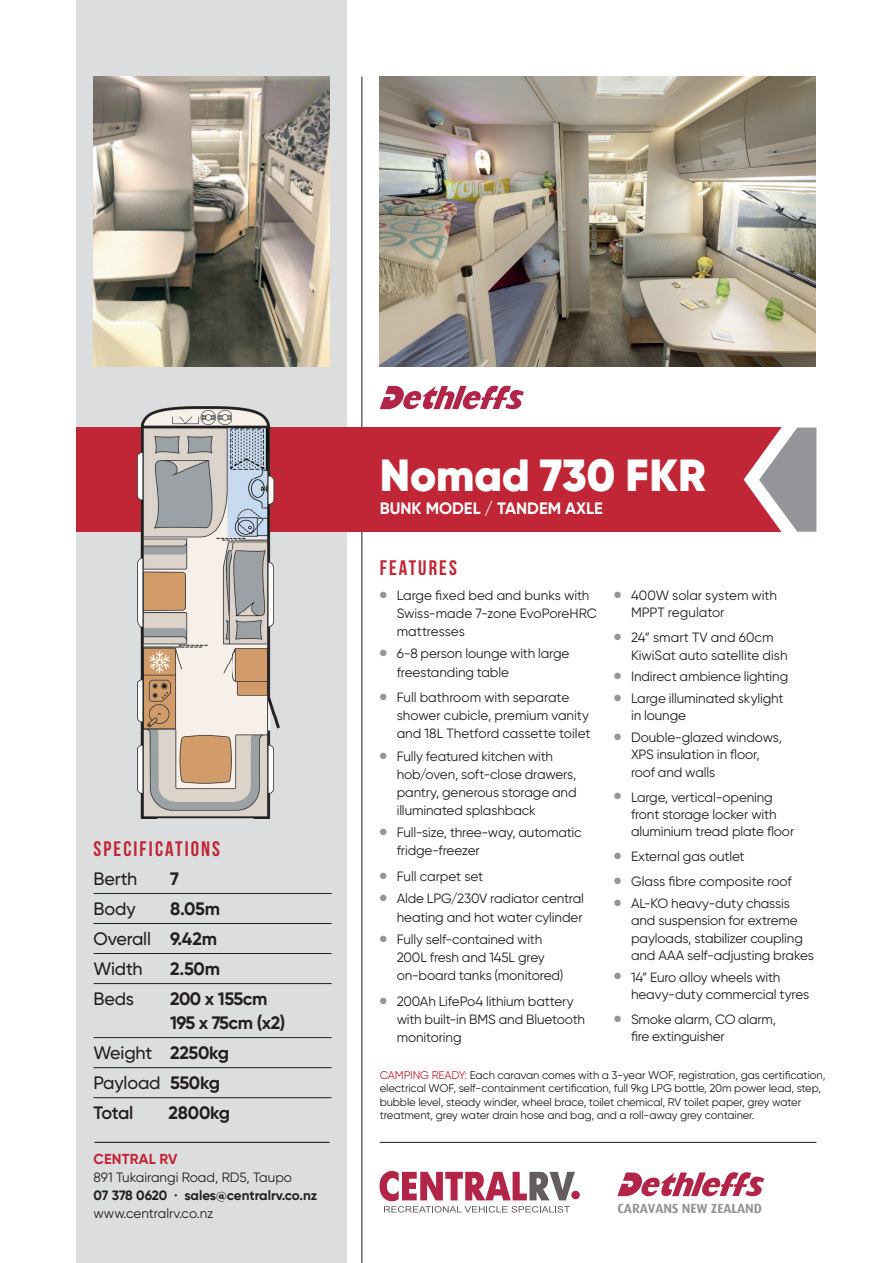
<style>
.page{position:relative;width:893px;height:1263px;background:#fff}
.page>*{position:absolute;margin:0;border:0;box-sizing:border-box;transform-origin:0 0}
.t1{font:900 45px "Gilroy";color:#fff}
.t2{font:700 21px "Bebas Neue";letter-spacing:.1em;color:#c02636}
.t3{font:500 18px/30px "Gilroy";letter-spacing:-.01em;color:#231f20}
.t4{font:700 18px/24px "Gilroy";letter-spacing:-.025em;color:#231f20}
.t5{font:700 16.5px "Gilroy";color:#fff}
.t6{font:700 14.55px "Gilroy";letter-spacing:.01em;color:#c02636}
.t7{font:13.5px/18px "Gilroy";letter-spacing:-.01em;color:#231f20}
.t8{font:700 13.5px "Gilroy";letter-spacing:-.005em;color:#231f20}
.t9{font:13.2px "Dax Bold Caps";letter-spacing:-.005em;color:#939598}
.t10{font:11.25px/13.5px "Gilroy";letter-spacing:-.01em;color:#231f20}
.s1{font-weight:700}
.s2{font-weight:600}
.s3{color:#1a1c21}
.s4{color:#c02636}
</style>
<div class="page">
<div style="left:77px;top:0;width:270px;height:1263px;background:#dcdddf"></div>
<svg style="left:380px;top:385px;width:144px;height:24px"></svg>
<hr style="left:361px;top:77px;width:1px;height:1186px;background:#1a1c21">
<hr style="left:380px;top:1142px;width:436px;height:1px;background:#1a1c21">
<hr style="left:95px;top:1142px;width:235px;height:1px;background:#231f20">
<svg style="left:617px;top:1172px;width:148px;height:25px"></svg>
<div style="left:77px;top:427px;width:709px;height:105px;background:#c02636"></div>
<svg style="left:744px;top:427px;width:73px;height:105px"></svg>
<hr style="left:94px;top:893px;width:238px;height:1px;background:#231f20">
<hr style="left:94px;top:923px;width:238px;height:1px;background:#231f20">
<hr style="left:94px;top:953px;width:238px;height:1px;background:#231f20">
<hr style="left:94px;top:983px;width:238px;height:1px;background:#231f20">
<hr style="left:94px;top:1037px;width:238px;height:1px;background:#231f20">
<hr style="left:94px;top:1067px;width:238px;height:1px;background:#231f20">
<hr style="left:94px;top:1097px;width:238px;height:1px;background:#231f20">
<img style="left:380px;top:77px;width:436px;height:290px">
<img style="left:94px;top:77px;width:236px;height:290px">
<svg style="left:379px;top:1171px;width:201px;height:42px"></svg>
<img style="left:137px;top:406px;width:142px;height:413px">
<h2 class="t2" style="left:94px;top:838px;width:128px">SPECIFICATIONS</h2>
<h3 class="t3" style="left:94px;top:863px;width:45px">Berth</h3>
<h3 class="t4" style="left:170px;top:866px;width:10px">7</h3>
<h3 class="t3" style="left:94px;top:893px;width:44px">Body</h3>
<h3 class="t3" style="left:94px;top:893px;width:128px;text-indent:77px"><span class="s1">8.05m<br></span>Overall <span class="s1">9.42m<br></span>Width</h3>
<h3 class="t4" style="left:170px;top:956px;width:51px">2.50m</h3>
<h3 class="t3" style="left:94px;top:983px;width:42px">Beds</h3>
<h3 class="t4" style="left:170px;top:986px;width:117px">200 x 155cm<br>195 x 75cm (x2)</h3>
<h3 class="t3" style="left:94px;top:1037px;width:137px">Weight <span class="s1">2250kg<br></span>Payload <span class="s1">550kg<br></span><span class="s2">Total</span></h3>
<h3 class="t4" style="left:169px;top:1100px;width:63px">2800kg</h3>
<h1 class="t1" style="left:380px;top:446px;width:328px">Nomad 730 FKR</h1>
<p class="t5" style="left:380px;top:498px;width:225px">BUNK MODEL / TANDEM AXLE</p>
<h2 class="t2" style="left:380px;top:556px;width:79px">FEATURES</h2>
<p class="t7" style="left:397px;top:586px;width:202px;text-indent:-17px"><sup>●</sup> Large fixed bed and bunks with<br>Swiss-made 7-zone EvoPoreHRC mattresses</p>
<p class="t7" style="left:397px;top:645px;width:174px;text-indent:-17px"><sup>●</sup> 6-8 person lounge with large freestanding table</p>
<p class="t7" style="left:397px;top:688px;width:195px;text-indent:-17px"><sup>●</sup> Full bathroom with separate shower cubicle, premium vanity and 18L Thetford cassette toilet</p>
<p class="t7" style="left:397px;top:747px;width:181px;text-indent:-17px"><sup>●</sup> Fully featured kitchen with hob/oven, soft-close drawers, pantry, generous storage and illuminated splashback</p>
<p class="t7" style="left:397px;top:823px;width:186px;text-indent:-17px"><sup>●</sup> Full-size, three-way, automatic fridge-freezer</p>
<p class="t7" style="left:380px;top:867px;width:105px"><sup>●</sup> Full carpet set</p>
<p class="t7" style="left:380px;top:889px;width:206px;text-align:right"><sup>●</sup> Alde LPG/230V radiator central heating and hot water cylinder</p>
<p class="t7" style="left:397px;top:930px;width:168px;text-indent:-17px"><sup>●</sup> Fully self-contained with<br>200L fresh and 145L grey on-board tanks (monitored)</p>
<p class="t7" style="left:397px;top:992px;width:190px;text-indent:-17px"><sup>●</sup> 200Ah LifePo4 lithium battery with built-in BMS and Bluetooth monitoring</p>
<p class="t7" style="left:631px;top:586px;width:147px;line-height:17.2px;text-indent:-17px"><sup>●</sup> 400W solar system with<br>MPPT regulator</p>
<p class="t7" style="left:631px;top:629px;width:158px;line-height:17.2px;text-indent:-17px"><sup>●</sup> 24” smart TV and 60cm<br>KiwiSat auto satellite dish</p>
<p class="t7" style="left:614px;top:667px;width:176px"><sup>●</sup> Indirect ambience lighting</p>
<p class="t7" style="left:631px;top:689px;width:154px;line-height:17.2px;text-indent:-17px"><sup>●</sup> Large illuminated skylight in lounge</p>
<p class="t7" style="left:631px;top:728px;width:152px;line-height:17.2px;text-indent:-17px"><sup>●</sup> Double-glazed windows,<br>XPS insulation in floor, roof and walls</p>
<p class="t7" style="left:631px;top:788px;width:165px;line-height:17.2px;text-indent:-17px"><sup>●</sup> Large, vertical-opening front storage locker with aluminium tread plate floor</p>
<p class="t7" style="left:614px;top:847px;width:132px"><sup>●</sup> External gas outlet</p>
<p class="t7" style="left:614px;top:872px;width:179px"><sup>●</sup> Glass fibre composite roof</p>
<p class="t7" style="left:631px;top:894px;width:184px;line-height:17.2px;text-indent:-17px"><sup>●</sup> AL-KO heavy-duty chassis and suspension for extreme payloads, <span class="s3">stabilizer</span> coupling and AAA self-adjusting brakes</p>
<p class="t7" style="left:631px;top:968px;width:180px;line-height:17.2px;text-indent:-17px"><sup>●</sup> 14” Euro alloy wheels with heavy-duty commercial tyres</p>
<p class="t7" style="left:631px;top:1010px;width:146px;line-height:17.2px;text-indent:-17px"><sup>●</sup> Smoke alarm, CO alarm, fire extinguisher</p>
<p class="t10" style="left:380px;top:1068px;width:447px"><span class="s4">CAMPING READY:</span> Each caravan comes with a 3-year WOF, registration, gas certification, electrical WOF, self-containment certification, full 9kg LPG bottle, 20m power lead, step, bubble level, steady winder, wheel brace, toilet chemical, RV toilet paper, grey water treatment, grey water drain hose and bag, and a roll-away grey container.</p>
<p class="t6" style="left:94px;top:1149px;width:86px">CENTRAL RV</p>
<p class="t7" style="left:94px;top:1168px;width:200px">891 Tukairangi Road, RD5, Taupo</p>
<p class="t8" style="left:94px;top:1186px;width:225px">07 378 0620 · sales@centralrv.co.nz</p>
<p class="t7" style="left:94px;top:1204px;width:122px">www.centralrv.co.nz</p>
<p class="t9" style="left:617px;top:1201px;width:146px">CARAVANS NEW ZEALAND</p>
</div>
